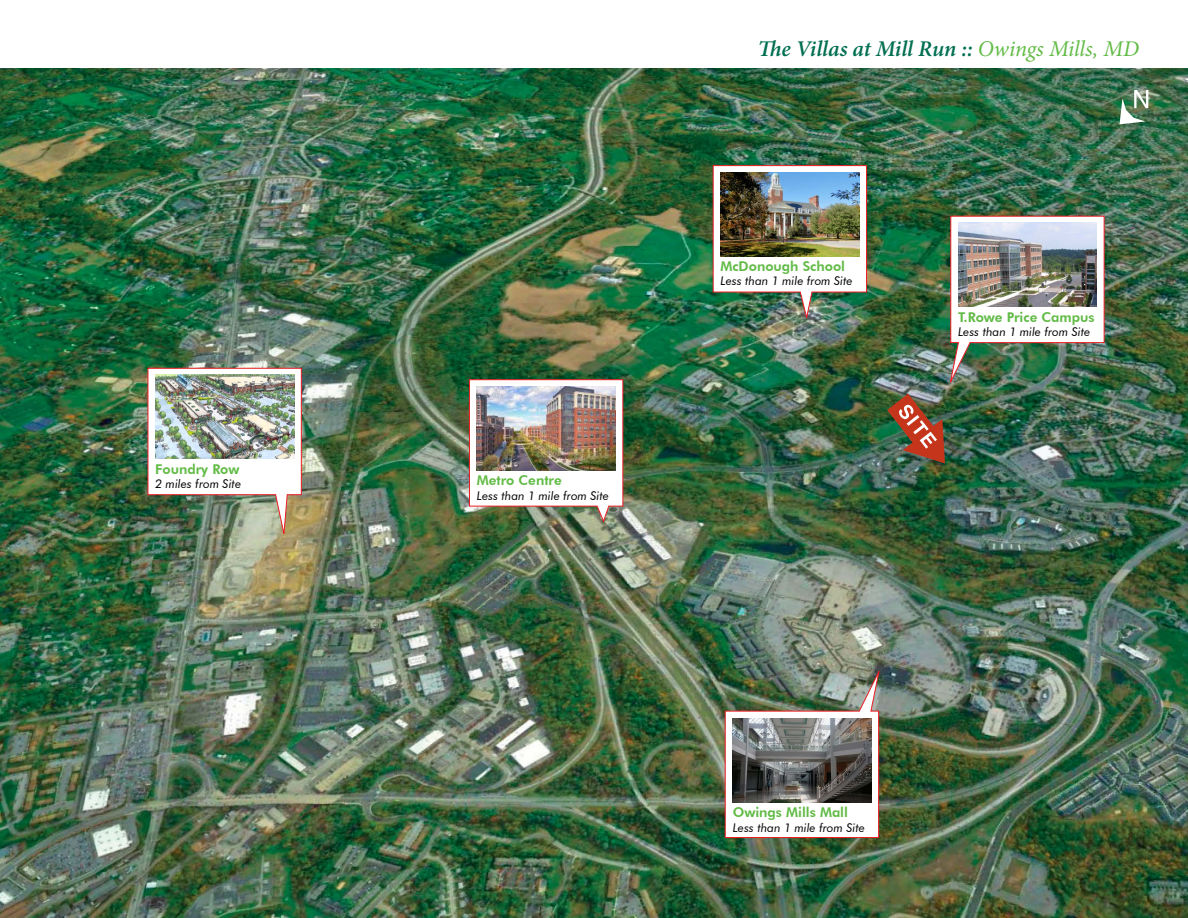
<style>
.page{position:relative;width:1188px;height:918px;background:#fff}
.page>*{position:absolute;margin:0;border:0;box-sizing:border-box;transform-origin:0 0}
.t1{font:italic 600 22.5px "Minion Pro";letter-spacing:-.005em;color:#006f51}
.t2{font:800 13.5px "Futura BT";color:#62bb46}
.t3{font:italic 12px "Futura BT";color:#000}
.s1{font-weight:400;color:#62bb46}
</style>
<div class="page">
<img style="left:0;top:68px;width:1188px;height:850px">
<svg style="left:1120px;top:90px;width:28px;height:34px"></svg>
<img style="left:147px;top:368px;width:155px;height:171px">
<img style="left:469px;top:379px;width:155px;height:144px">
<img style="left:712px;top:165px;width:155px;height:156px">
<img style="left:949px;top:215px;width:156px;height:173px">
<img style="left:724px;top:666px;width:157px;height:172px">
<img style="left:155px;top:375px;width:139px;height:84px">
<img style="left:477px;top:386px;width:139px;height:84px">
<img style="left:720px;top:172px;width:139px;height:84px">
<img style="left:958px;top:223px;width:139px;height:84px">
<img style="left:733px;top:718px;width:138px;height:84px">
<img style="left:887px;top:394px;width:58px;height:69px">
<p class="t2" style="left:155px;top:461px;width:86px">Foundry Row</p>
<p class="t3" style="left:155px;top:477px;width:87px">2 miles from Site</p>
<p class="t2" style="left:477px;top:472px;width:86px">Metro Centre</p>
<p class="t3" style="left:477px;top:488px;width:134px">Less than 1 mile from Site</p>
<h1 class="t1" style="left:758px;top:33px;width:383px">The Villas at Mill Run :: <span class="s1">Owings Mills, MD</span></h1>
<p class="t2" style="left:720px;top:258px;width:126px">McDonough School</p>
<p class="t3" style="left:720px;top:274px;width:134px">Less than 1 mile from Site</p>
<p class="t2" style="left:958px;top:309px;width:138px">T.Rowe Price Campus</p>
<p class="t3" style="left:958px;top:324px;width:134px">Less than 1 mile from Site</p>
<p class="t2" style="left:733px;top:804px;width:117px">Owings Mills Mall</p>
<p class="t3" style="left:733px;top:820px;width:134px">Less than 1 mile from Site</p>
</div>
